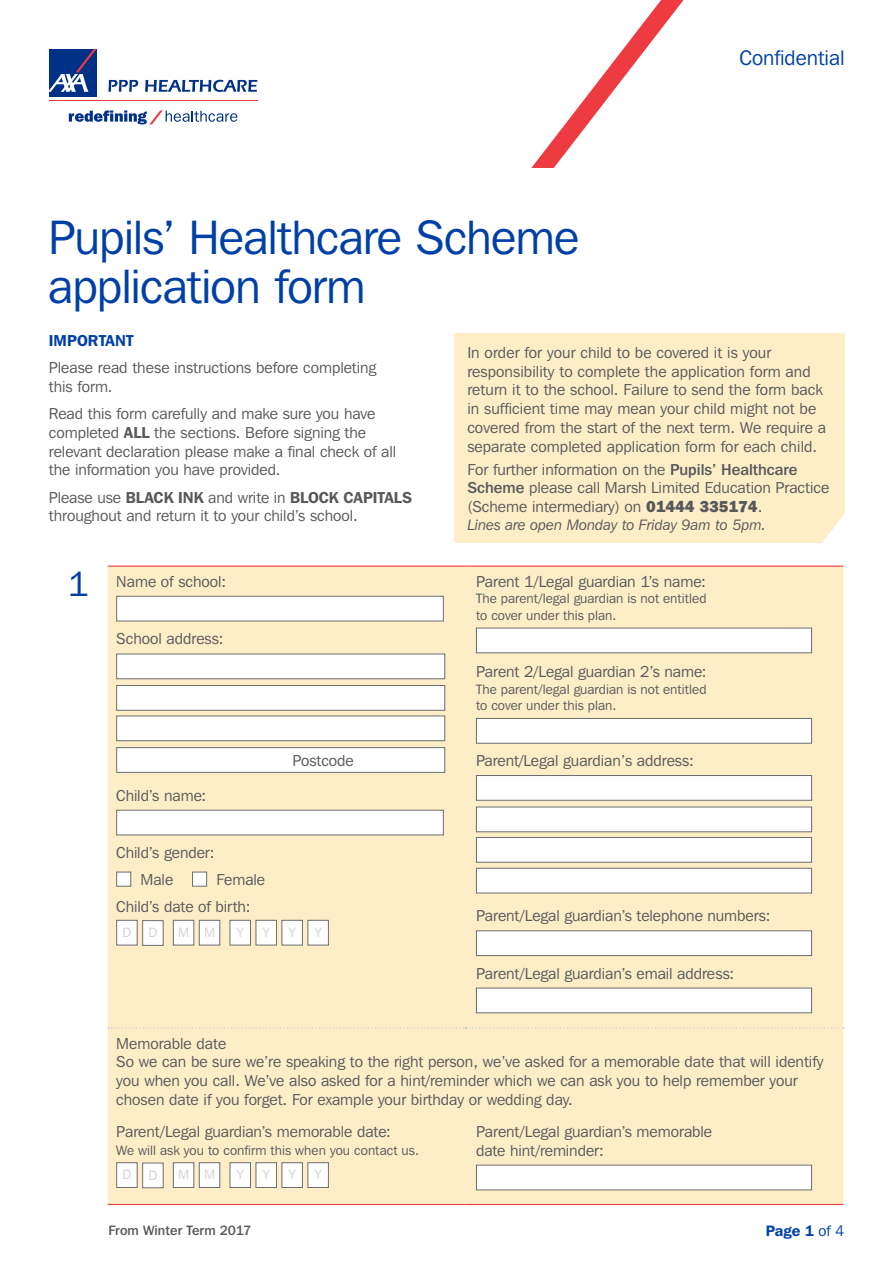
<style>
.page{position:relative;width:893px;height:1263px;background:#fff}
.page>*{position:absolute;margin:0;border:0;box-sizing:border-box;transform-origin:0 0}
.t1{font:48px/49.5px "Franklin Gothic IT Cby BT";letter-spacing:-.02em;color:#0040a6}
.t2{font:34.5px "Franklin Gothic IT Cby BT";color:#0040a6}
.t3{font:21px "Franklin Gothic IT Cby BT";color:#0040a6}
.NEW_COPY{font:15.75px/18.8px "Franklin Gothic IT Cby BT";color:#57585a}
.Questions{font:15.75px/18.8px "Franklin Gothic IT Cby BT";color:#57585a}
.Section_title{font:15.75px/18.8px "Franklin Gothic IT Cby BT";letter-spacing:-.005em;color:#57585a}
.Questions-2{font:600 15.75px "Franklin Gothic IT Cby BT";letter-spacing:.005em;color:#0040a6}
.NEW_COPY-2{font:italic 15px "Franklin Gothic IT Cby BT";color:#57585a}
.t4{font:600 15px "Franklin Gothic IT Cby BT";color:#0040a6}
.Section_title-2{font:13.5px/16.5px "Franklin Gothic IT Cby BT";letter-spacing:.005em;color:#57585a}
.Section_title-3{font:500 13.5px "Franklin Gothic IT Cby BT";letter-spacing:.005em;color:#57585a}
.t5{font:13.5px "Franklin Gothic IT Cby BT";color:#d1d2d4}
.s1{font-weight:500}
.s2{font-weight:800}
.s3{font-weight:600}
.s4{font-weight:400}
</style>
<div class="page">
<div style="left:108px;top:567px;width:735px;height:637px;background:#feeec8"></div>
<hr style="left:108px;top:566px;width:357px;height:1px;background:#ee3a41">
<hr style="left:465px;top:566px;width:378px;height:1px;background:#ee3a41">
<hr style="left:108px;top:1204px;width:357px;height:1px;background:#ee3a41">
<hr style="left:465px;top:1204px;width:378px;height:1px;background:#ee3a41">
<svg style="left:108px;top:1027px;width:736px;height:1px"></svg>
<div style="left:116px;top:596px;width:328px;height:25px;background:#fff;border:1px solid #6c6d70"></div>
<div style="left:116px;top:654px;width:329px;height:25px;background:#fff;border:1px solid #6c6d70"></div>
<div style="left:116px;top:685px;width:329px;height:26px;background:#fff;border:1px solid #6c6d70"></div>
<div style="left:116px;top:715px;width:329px;height:26px;background:#fff;border:1px solid #6c6d70"></div>
<div style="left:117px;top:748px;width:328px;height:24px;background:#fff"></div>
<div style="left:116px;top:747px;width:329px;height:26px;border:1px solid #6c6d70"></div>
<div style="left:116px;top:810px;width:328px;height:25px;background:#fff;border:1px solid #6c6d70"></div>
<div style="left:116px;top:872px;width:15px;height:14px;background:#fff;border:1px solid #6c6d70"></div>
<div style="left:192px;top:872px;width:15px;height:14px;background:#fff;border:1px solid #6c6d70"></div>
<div style="left:117px;top:920px;width:20px;height:25px;background:#fff"></div>
<div style="left:116px;top:920px;width:22px;height:25px;border:1px solid #6c6d70"></div>
<div style="left:143px;top:920px;width:20px;height:25px;background:#fff"></div>
<div style="left:142px;top:920px;width:22px;height:26px;border:1px solid #6c6d70"></div>
<div style="left:173px;top:920px;width:21px;height:25px;background:#fff"></div>
<div style="left:173px;top:920px;width:21px;height:25px;border:1px solid #6c6d70"></div>
<div style="left:199px;top:920px;width:21px;height:25px;background:#fff"></div>
<div style="left:199px;top:920px;width:21px;height:25px;border:1px solid #6c6d70"></div>
<div style="left:230px;top:920px;width:20px;height:25px;background:#fff"></div>
<div style="left:230px;top:920px;width:21px;height:25px;border:1px solid #6c6d70"></div>
<div style="left:256px;top:920px;width:20px;height:25px;background:#fff"></div>
<div style="left:256px;top:920px;width:21px;height:25px;border:1px solid #6c6d70"></div>
<div style="left:282px;top:920px;width:20px;height:25px;background:#fff"></div>
<div style="left:282px;top:920px;width:21px;height:25px;border:1px solid #6c6d70"></div>
<div style="left:308px;top:920px;width:20px;height:25px;background:#fff"></div>
<div style="left:307px;top:920px;width:22px;height:25px;border:1px solid #6c6d70"></div>
<div style="left:476px;top:628px;width:336px;height:25px;background:#fff;border:1px solid #6c6d70"></div>
<div style="left:476px;top:718px;width:336px;height:25px;background:#fff;border:1px solid #6c6d70"></div>
<div style="left:476px;top:775px;width:336px;height:26px;background:#fff;border:1px solid #6c6d70"></div>
<div style="left:476px;top:807px;width:336px;height:25px;background:#fff;border:1px solid #6c6d70"></div>
<div style="left:476px;top:837px;width:336px;height:26px;background:#fff;border:1px solid #6c6d70"></div>
<div style="left:476px;top:868px;width:336px;height:25px;background:#fff"></div>
<div style="left:476px;top:868px;width:336px;height:25px;border:1px solid #6c6d70"></div>
<div style="left:476px;top:930px;width:336px;height:26px;background:#fff;border:1px solid #6c6d70"></div>
<div style="left:476px;top:988px;width:336px;height:25px;background:#fff;border:1px solid #6c6d70"></div>
<div style="left:117px;top:1163px;width:20px;height:24px;background:#fff"></div>
<div style="left:116px;top:1162px;width:22px;height:26px;border:1px solid #6c6d70"></div>
<div style="left:143px;top:1163px;width:20px;height:25px;background:#fff"></div>
<div style="left:142px;top:1163px;width:22px;height:25px;border:1px solid #6c6d70"></div>
<div style="left:173px;top:1163px;width:21px;height:24px;background:#fff"></div>
<div style="left:173px;top:1162px;width:21px;height:26px;border:1px solid #6c6d70"></div>
<div style="left:199px;top:1163px;width:21px;height:24px;background:#fff"></div>
<div style="left:199px;top:1162px;width:21px;height:26px;border:1px solid #6c6d70"></div>
<div style="left:230px;top:1163px;width:20px;height:24px;background:#fff"></div>
<div style="left:230px;top:1162px;width:21px;height:26px;border:1px solid #6c6d70"></div>
<div style="left:256px;top:1163px;width:20px;height:24px;background:#fff"></div>
<div style="left:256px;top:1162px;width:21px;height:26px;border:1px solid #6c6d70"></div>
<div style="left:282px;top:1163px;width:20px;height:24px;background:#fff"></div>
<div style="left:282px;top:1162px;width:21px;height:26px;border:1px solid #6c6d70"></div>
<div style="left:308px;top:1163px;width:20px;height:24px;background:#fff"></div>
<div style="left:307px;top:1162px;width:22px;height:26px;border:1px solid #6c6d70"></div>
<div style="left:476px;top:1165px;width:336px;height:25px;background:#fff;border:1px solid #6c6d70"></div>
<svg style="left:531px;top:0;width:152px;height:168px"></svg>
<div style="left:455px;top:333px;width:390px;height:210px;background:#feeec8"></div>
<div style="left:49px;top:49px;width:48px;height:48px;background:#003186"></div>
<svg style="left:49px;top:49px;width:48px;height:43px"></svg>
<hr style="left:49px;top:100px;width:208px;height:1px;background:#ee3a41">
<svg style="left:108px;top:80px;width:30px;height:12px"></svg>
<svg style="left:145px;top:80px;width:112px;height:12px"></svg>
<svg style="left:69px;top:110px;width:168px;height:14px"></svg>
<svg style="left:822px;top:513px;width:23px;height:30px"></svg>
<p class="t3" style="left:739px;top:45px;width:107px">Confidential</p>
<p class="t1" style="left:48px;top:211px;width:532px">Pupils’ Healthcare Scheme application form</p>
<p class="NEW_COPY" style="left:467px;top:343px;width:360px">In order for your child to be covered it is your responsibility to complete the application form and return it to the school. Failure to send the form back in sufficient time may mean your child might not be covered from the start of the next term. We require a separate completed application form for each child.</p>
<p class="NEW_COPY" style="left:467px;top:459px;width:363px">For further information on the <span class="s1">Pupils’ Healthcare<br>Scheme</span> please call Marsh Limited Education Practice (Scheme intermediary) on <span class="s2">01444 335174</span>.</p>
<p class="NEW_COPY-2" style="left:467px;top:516px;width:300px">Lines are open Monday to Friday 9am to 5pm.</p>
<p class="Questions-2" style="left:49px;top:330px;width:86px">IMPORTANT</p>
<p class="Questions" style="left:49px;top:358px;width:329px">Please read these instructions before completing this form.</p>
<p class="Questions" style="left:49px;top:404px;width:349px">Read this form carefully and make sure you have completed <span class="s3">ALL</span> the sections. Before signing the relevant declaration please make a final check of all the information you have provided.</p>
<p class="Questions" style="left:49px;top:487px;width:365px">Please use <span class="s3">BLACK INK</span> and write in <span class="s3">BLOCK CAPITALS </span>throughout and return it to your child’s school.</p>
<p class="t2" style="left:68px;top:562px;width:22px">1</p>
<p class="NEW_COPY" style="left:116px;top:572px;width:112px">Name of school:</p>
<p class="NEW_COPY" style="left:116px;top:629px;width:109px">School address:</p>
<p class="Section_title" style="left:116px;top:785px;width:91px">Child’s name:</p>
<p class="NEW_COPY" style="left:293px;top:751px;width:63px">Postcode</p>
<p class="Section_title" style="left:116px;top:843px;width:100px">Child’s gender:</p>
<p class="Questions" style="left:141px;top:870px;width:34px">Male</p>
<p class="Questions" style="left:216px;top:870px;width:50px">Female</p>
<p class="Section_title" style="left:116px;top:897px;width:136px">Child’s date of birth:</p>
<p class="t5" style="left:122px;top:924px;width:10px">D</p>
<p class="t5" style="left:148px;top:924px;width:10px">D</p>
<p class="t5" style="left:178px;top:924px;width:13px">M</p>
<p class="t5" style="left:204px;top:924px;width:13px">M</p>
<p class="t5" style="left:237px;top:924px;width:8px">Y</p>
<p class="t5" style="left:263px;top:924px;width:8px">Y</p>
<p class="t5" style="left:289px;top:924px;width:8px">Y</p>
<p class="t5" style="left:315px;top:924px;width:8px">Y</p>
<p class="Section_title" style="left:476px;top:572px;width:231px">Parent 1/Legal guardian 1’s name:</p>
<p class="Section_title-2" style="left:476px;top:590px;width:232px">The parent/legal guardian is not entitled to cover under this plan.</p>
<p class="Section_title" style="left:476px;top:662px;width:232px">Parent 2/Legal guardian 2’s name:</p>
<p class="Section_title-2" style="left:476px;top:681px;width:232px">The parent/legal guardian is not entitled to cover under this plan.</p>
<p class="NEW_COPY" style="left:476px;top:751px;width:219px">Parent/Legal guardian’s address:</p>
<p class="Section_title" style="left:476px;top:906px;width:296px">Parent/Legal guardian’s telephone numbers:</p>
<p class="Section_title" style="left:476px;top:963px;width:260px">Parent/Legal guardian’s email address:</p>
<p class="NEW_COPY" style="left:116px;top:1033px;width:111px">Memorable date</p>
<p class="NEW_COPY" style="left:116px;top:1052px;width:709px">So we can be sure we’re speaking to the right person, we’ve asked for a memorable date that will identify you when you call. We’ve also asked for a hint/reminder which we can ask you to help remember your chosen date if you forget. For example your birthday or wedding day.</p>
<p class="Section_title" style="left:116px;top:1122px;width:276px">Parent/Legal guardian’s memorable date:</p>
<p class="Section_title-2" style="left:116px;top:1142px;width:304px">We will ask you to confirm this when you contact us.</p>
<p class="t5" style="left:122px;top:1166px;width:10px">D</p>
<p class="t5" style="left:148px;top:1167px;width:10px">D</p>
<p class="t5" style="left:178px;top:1166px;width:13px">M</p>
<p class="t5" style="left:204px;top:1166px;width:13px">M</p>
<p class="t5" style="left:237px;top:1166px;width:8px">Y</p>
<p class="t5" style="left:263px;top:1166px;width:8px">Y</p>
<p class="t5" style="left:289px;top:1166px;width:8px">Y</p>
<p class="t5" style="left:315px;top:1166px;width:8px">Y</p>
<p class="Section_title" style="left:476px;top:1122px;width:238px">Parent/Legal guardian’s memorable date hint/reminder:</p>
<p class="Section_title-3" style="left:108px;top:1222px;width:144px">From Winter Term 2017</p>
<p class="t4" style="left:766px;top:1221px;width:80px">Page 1 <span class="s4">of 4</span></p>
</div>
